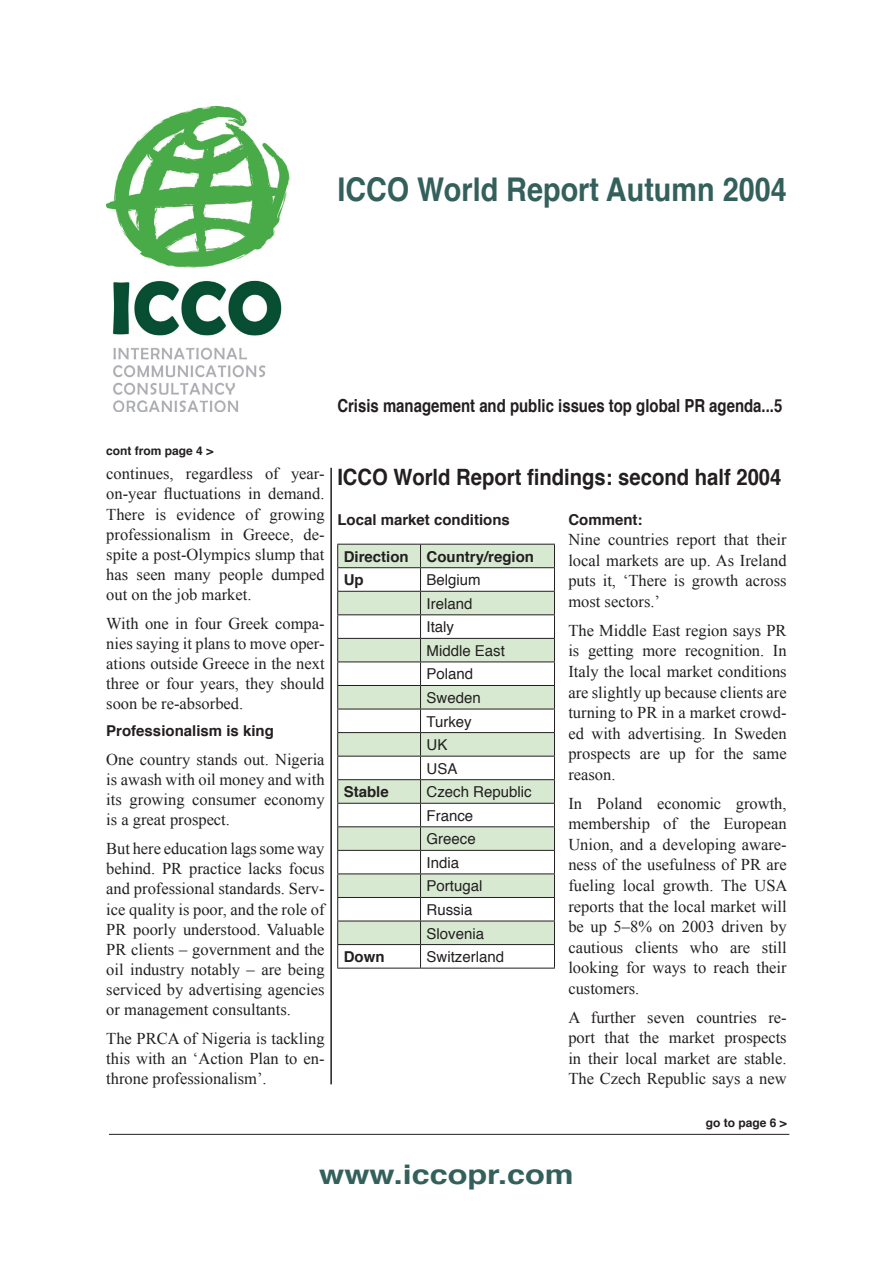
<style>
.page{position:relative;width:893px;height:1263px;background:#fff}
.page>*{position:absolute;margin:0;border:0;box-sizing:border-box;transform-origin:0 0}
.t1{font:700 32.7px "Helvetica";color:#34605c;scale:.88 1}
.t2{font:700 27px "Helvetica";color:#34605c;scale:1.2 1}
.t3{font:700 22.5px "Helvetica";color:#231f20;scale:.9 1}
.t4{font:700 18px "Helvetica";color:#231f20;scale:.83 1}
.t5{font:16.5px/20.1px "Times New Roman";color:#231f20;text-align:justify}
.t6{font:15px/23.5px "Helvetica";color:#231f20}
.t7{font:700 15px/23.5px "Helvetica";color:#231f20}
.t8{font:700 12px "Helvetica";color:#231f20}
</style>
<div class="page">
<img style="left:106px;top:106px;width:184px;height:306px">
<hr style="left:109px;top:1134px;width:680px;height:1px;background:#231f20">
<svg style="left:338px;top:545px;width:216px;height:399px;fill:#d8e9d2"></svg>
<hr style="left:337px;top:567px;width:83px;height:1px;background:#231f20">
<hr style="left:420px;top:567px;width:135px;height:1px;background:#231f20">
<hr style="left:337px;top:591px;width:83px;height:1px;background:#231f20">
<hr style="left:420px;top:591px;width:135px;height:1px;background:#231f20">
<hr style="left:337px;top:614px;width:83px;height:1px;background:#231f20">
<hr style="left:420px;top:614px;width:135px;height:1px;background:#231f20">
<hr style="left:337px;top:638px;width:83px;height:1px;background:#231f20">
<hr style="left:420px;top:638px;width:135px;height:1px;background:#231f20">
<hr style="left:337px;top:661px;width:83px;height:1px;background:#231f20">
<hr style="left:420px;top:661px;width:135px;height:1px;background:#231f20">
<hr style="left:337px;top:685px;width:83px;height:1px;background:#231f20">
<hr style="left:420px;top:685px;width:135px;height:1px;background:#231f20">
<hr style="left:337px;top:709px;width:83px;height:1px;background:#231f20">
<hr style="left:420px;top:709px;width:135px;height:1px;background:#231f20">
<hr style="left:337px;top:732px;width:83px;height:1px;background:#231f20">
<hr style="left:420px;top:732px;width:135px;height:1px;background:#231f20">
<hr style="left:337px;top:756px;width:83px;height:1px;background:#231f20">
<hr style="left:420px;top:756px;width:135px;height:1px;background:#231f20">
<hr style="left:337px;top:779px;width:83px;height:1px;background:#231f20">
<hr style="left:420px;top:779px;width:135px;height:1px;background:#231f20">
<hr style="left:337px;top:803px;width:83px;height:1px;background:#231f20">
<hr style="left:420px;top:803px;width:135px;height:1px;background:#231f20">
<hr style="left:337px;top:826px;width:83px;height:1px;background:#231f20">
<hr style="left:420px;top:826px;width:135px;height:1px;background:#231f20">
<hr style="left:337px;top:850px;width:83px;height:1px;background:#231f20">
<hr style="left:420px;top:850px;width:135px;height:1px;background:#231f20">
<hr style="left:337px;top:873px;width:83px;height:1px;background:#231f20">
<hr style="left:420px;top:873px;width:135px;height:1px;background:#231f20">
<hr style="left:337px;top:897px;width:83px;height:1px;background:#231f20">
<hr style="left:420px;top:897px;width:135px;height:1px;background:#231f20">
<hr style="left:337px;top:921px;width:83px;height:1px;background:#231f20">
<hr style="left:420px;top:921px;width:135px;height:1px;background:#231f20">
<hr style="left:337px;top:944px;width:83px;height:1px;background:#231f20">
<hr style="left:420px;top:944px;width:135px;height:1px;background:#231f20">
<svg style="left:420px;top:545px;width:1px;height:423px"></svg>
<hr style="left:337px;top:544px;width:83px;height:1px;background:#231f20">
<hr style="left:420px;top:544px;width:135px;height:1px;background:#231f20">
<svg style="left:337px;top:544px;width:1px;height:424px"></svg>
<svg style="left:554px;top:544px;width:1px;height:424px"></svg>
<hr style="left:337px;top:968px;width:83px;height:1px;background:#231f20">
<hr style="left:420px;top:968px;width:135px;height:1px;background:#231f20">
<hr style="left:330px;top:468px;width:2px;height:616px;background:#231f20">
<h1 class="t1" style="left:337px;top:167px;width:512px">ICCO World Report Autumn 2004</h1>
<p class="t4" style="left:337px;top:393px;width:538px">Crisis management and public issues top global PR agenda...5</p>
<p class="t8" style="left:106px;top:442px;width:109px">cont from page 4 &gt;</p>
<p class="t5" style="left:106px;top:463px;width:220px">continues, regardless of year&shy;on-year fluctuations in demand.<br>There is evidence of growing professionalism in Greece, de&shy;spite a post-Olympics slump that has seen many people dumped out on the job market.</p>
<p class="t5" style="left:106px;top:613px;width:220px">With one in four Greek compa&shy;nies saying it plans to move oper&shy;ations outside Greece in the next three or four years, they should soon be re-absorbed.</p>
<p class="t7" style="left:106px;top:720px;width:169px">Professionalism is king</p>
<p class="t5" style="left:106px;top:749px;width:220px">One country stands out. Nigeria is awash with oil money and with its growing consumer economy is a great prospect.</p>
<p class="t5" style="left:106px;top:838px;width:220px">But here education lags some way behind. PR practice lacks focus and professional standards. Serv&shy;ice quality is poor, and the role of PR poorly understood. Valuable PR clients – government and the oil industry notably – are being serviced by advertising agencies or management consultants.</p>
<p class="t5" style="left:106px;top:1028px;width:220px">The PRCA of Nigeria is tackling this with an ‘Action Plan to en&shy;throne professionalism’.</p>
<h3 class="t3" style="left:337px;top:462px;width:495px">ICCO World Report findings: second half 2004</h3>
<p class="t7" style="left:337px;top:508px;width:174px">Local market conditions</p>
<p class="t7" style="left:344px;top:545px;width:192px">Direction Country/region<br>Up</p>
<p class="t6" style="left:426px;top:569px;width:80px">Belgium<br>Ireland<br>Italy<br>Middle East<br>Poland<br>Sweden<br>Turkey<br>UK<br>USA</p>
<p class="t7" style="left:344px;top:781px;width:47px">Stable</p>
<p class="t6" style="left:426px;top:781px;width:107px">Czech Republic<br>France<br>Greece<br>India<br>Portugal<br>Russia<br>Slovenia</p>
<p class="t7" style="left:344px;top:946px;width:42px">Down</p>
<p class="t6" style="left:426px;top:946px;width:79px">Switzerland</p>
<p class="t7" style="left:568px;top:508px;width:76px">Comment:</p>
<p class="t5" style="left:568px;top:529px;width:220px;line-height:20.5px">Nine countries report that their local markets are up. As Ireland puts it, ‘There is growth across most sectors.’</p>
<p class="t5" style="left:568px;top:620px;width:220px;line-height:20.5px">The Middle East region says PR is getting more recognition. In Italy the local market conditions are slightly up because clients are turning to PR in a market crowd&shy;ed with advertising. In Sweden prospects are up for the same reason.</p>
<p class="t5" style="left:568px;top:793px;width:221px;line-height:20.5px">In Poland economic growth, membership of the European Union, and a developing aware&shy;ness of the usefulness of PR are fueling local growth. The USA reports that the local market will be up 5–8% on 2003 driven by cautious clients who are still looking for ways to reach their customers.</p>
<p class="t5" style="left:568px;top:1007px;width:220px;line-height:20.5px">A further seven countries re&shy;port that the market prospects in their local market are stable.<br>The Czech Republic says a new</p>
<p class="t8" style="left:706px;top:1115px;width:83px">go to page 6 &gt;</p>
<h2 class="t2" style="left:319px;top:1156px;width:214px">www.iccopr.com</h2>
</div>
